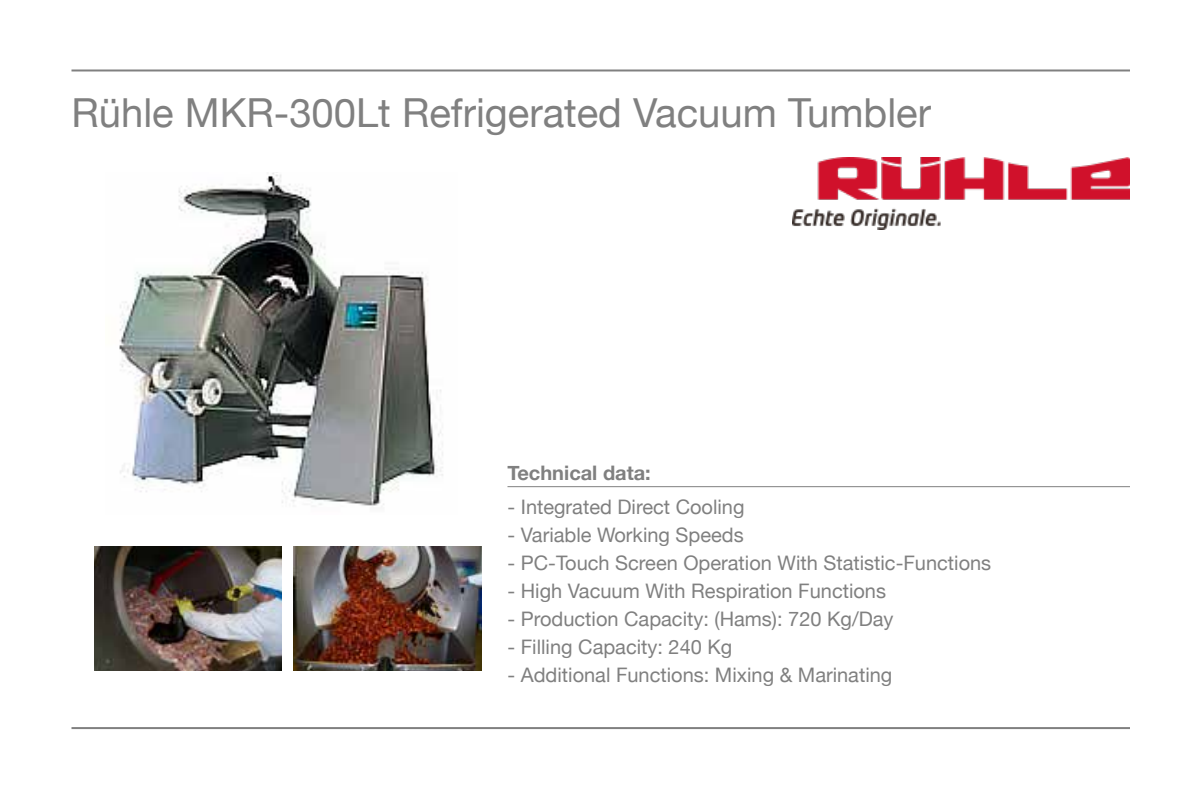
<style>
.page{position:relative;width:1200px;height:800px;background:#fff}
.page>*{position:absolute;margin:0;border:0;box-sizing:border-box;transform-origin:0 0}
.t1{font:40px "Helvetica Neue";color:#808080}
.t2{font:20px "Helvetica Neue";color:#808080}
.t3{font:700 20px "Helvetica Neue";color:#808080}
</style>
<div class="page">
<hr style="left:71px;top:69px;width:1059px;height:2px;background:#808080">
<hr style="left:71px;top:727px;width:1059px;height:2px;background:#808080">
<hr style="left:507px;top:486px;width:623px;height:1px;background:#808080">
<img style="left:792px;top:158px;width:338px;height:72px">
<img style="left:119px;top:173px;width:324px;height:334px">
<img style="left:94px;top:546px;width:188px;height:125px">
<img style="left:294px;top:546px;width:187px;height:125px">
<h1 class="t1" style="left:71px;top:79px;width:861px">Rühle MKR-300Lt Refrigerated Vacuum Tumbler</h1>
<p class="t3" style="left:507px;top:455px;width:145px">Technical data:</p>
<p class="t2" style="left:507px;top:490px;width:239px">- Integrated Direct Cooling</p>
<p class="t2" style="left:507px;top:518px;width:238px">- Variable Working Speeds</p>
<p class="t2" style="left:507px;top:546px;width:485px">- PC-Touch Screen Operation With Statistic-Functions</p>
<p class="t2" style="left:507px;top:574px;width:380px">- High Vacuum With Respiration Functions</p>
<p class="t2" style="left:507px;top:602px;width:388px">- Production Capacity: (Hams): 720 Kg/Day</p>
<p class="t2" style="left:507px;top:630px;width:226px">- Filling Capacity: 240 Kg</p>
<p class="t2" style="left:507px;top:658px;width:386px">- Additional Functions: Mixing &amp; Marinating</p>
</div>
